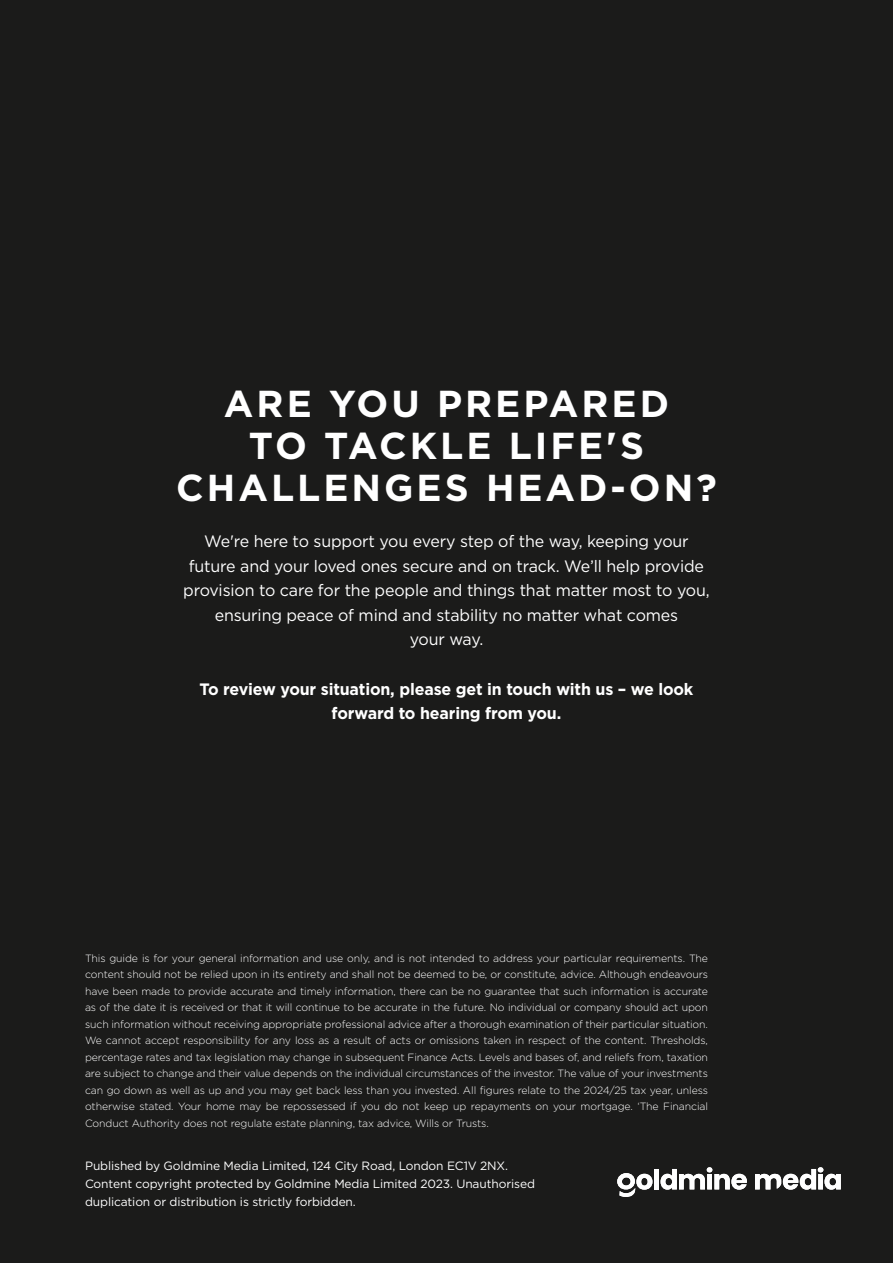
<style>
.page{position:relative;width:893px;height:1263px;background:#1b1b1a}
.page>*{position:absolute;margin:0;border:0;box-sizing:border-box;transform-origin:0 0}
.t1{font:700 37.5px/41.8px "Gotham HTF";letter-spacing:.08em;color:#fff;text-align:center}
.t2{font:16.5px/24.6px "Gotham HTF";letter-spacing:-.01em;color:#fff;text-align:center}
.t3{font:700 16.5px/24.6px "Gotham HTF";letter-spacing:-.01em;color:#fff;text-align:center}
.t4{font:12px/18px "Gotham HTF";letter-spacing:-.01em;color:#fff}
.t5{font:300 10.5px/16.5px "Gotham HTF";letter-spacing:-.01em;color:#fff;text-align:justify}
</style>
<div class="page">
<div style="left:654px;top:1169px;width:5px;height:20px;background:#fff"></div>
<svg style="left:661px;top:1167px;width:86px;height:22px"></svg>
<svg style="left:755px;top:1167px;width:86px;height:22px"></svg>
<svg style="left:617px;top:1173px;width:35px;height:24px"></svg>
<h1 class="t1" style="left:176px;top:382px;width:542px">ARE YOU PREPARED<br>TO TACKLE LIFE'S<br>CHALLENGES HEAD-ON?</h1>
<p class="t2" style="left:183px;top:529px;width:528px">We're here to support you every step of the way, keeping your future and your loved ones secure and on track. We’ll help provide provision to care for the people and things that matter most to you, ensuring peace of mind and stability no matter what comes<br>your way.</p>
<h2 class="t3" style="left:200px;top:676px;width:495px">To review your situation, please get in touch with us – we look forward to hearing from you.</h2>
<p class="t5" style="left:85px;top:950px;width:624px">This guide is for your general information and use only, and is not intended to address your particular requirements. The content should not be relied upon in its entirety and shall not be deemed to be, or constitute, advice. Although endeavours have been made to provide accurate and timely information, there can be no guarantee that such information is accurate as of the date it is received or that it will continue to be accurate in the future. No individual or company should act upon such information without receiving appropriate professional advice after a thorough examination of their particular situation.<br>We cannot accept responsibility for any loss as a result of acts or omissions taken in respect of the content. Thresholds, percentage rates and tax legislation may change in subsequent Finance Acts. Levels and bases of, and reliefs from, taxation are subject to change and their value depends on the individual circumstances of the investor. The value of your investments can go down as well as up and you may get back less than you invested. All figures relate to the 2024/25 tax year, unless otherwise stated. Your home may be repossessed if you do not keep up repayments on your mortgage. ‘The Financial Conduct Authority does not regulate estate planning, tax advice, Wills or Trusts.</p>
<p class="t4" style="left:85px;top:1157px;width:451px">Published by Goldmine Media Limited, 124 City Road, London EC1V 2NX.<br>Content copyright protected by Goldmine Media Limited 2023. Unauthorised duplication or distribution is strictly forbidden.</p>
</div>
